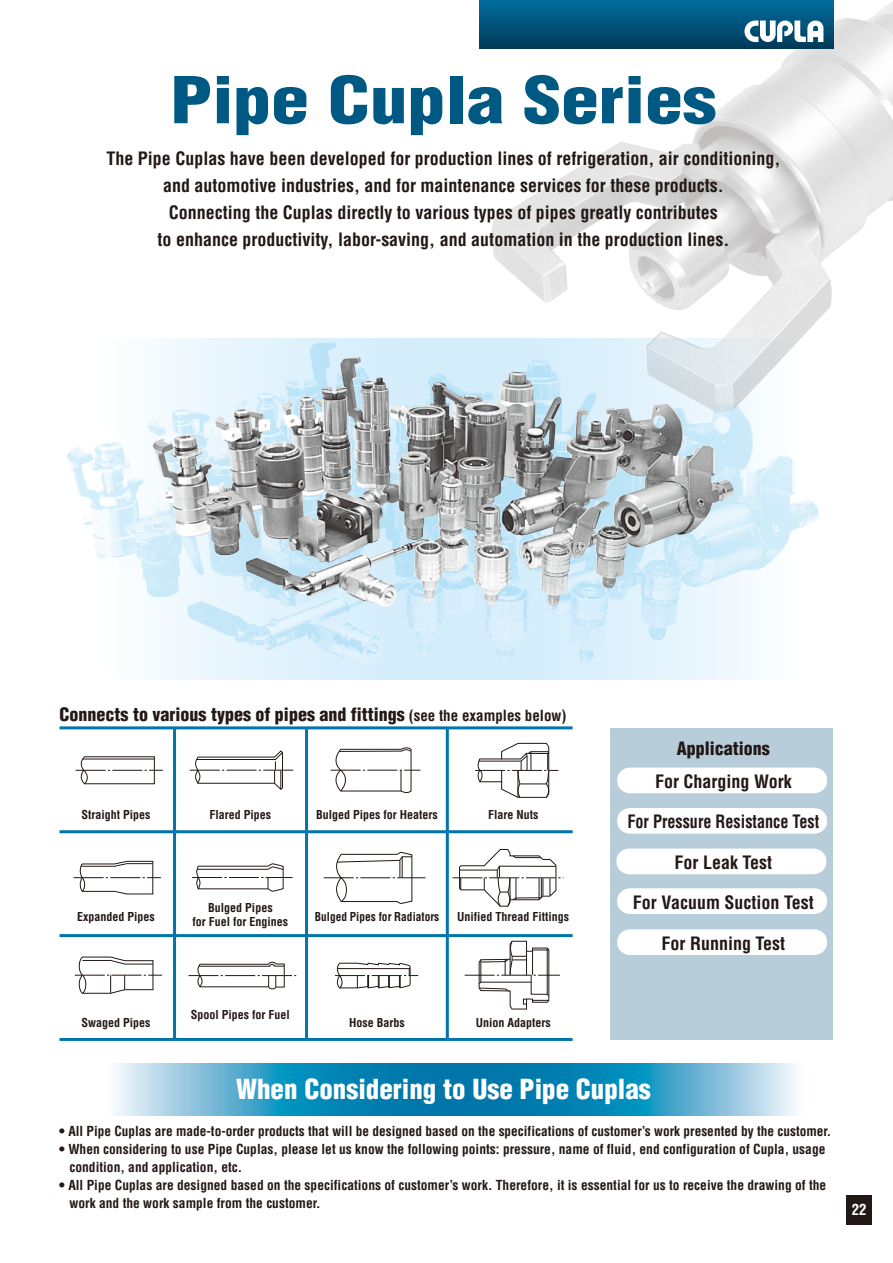
<style>
.page{position:relative;width:893px;height:1263px;background:#fff}
.page>*{position:absolute;margin:0;border:0;box-sizing:border-box;transform-origin:0 0}
.t1{font:900 condensed 63px "Helvetica";color:#005982;scale:1.2 1}
.t2{font:900 condensed 27px "Helvetica";color:#fff}
.t3{font:700 condensed 18px/27px "Helvetica";color:#221815;text-align:center}
.t4{font:900 condensed 18px "Helvetica";color:#221815}
.t5{font:700 condensed 18px "Helvetica";color:#221815;scale:.9 1}
.t6{font:700 condensed 15px "Helvetica";color:#fff}
.t7{font:700 condensed 13.5px/18px "Helvetica";color:#221815}
.t8{font:700 condensed 12px/14.4px "Helvetica";color:#221815;text-align:center}
.t9{font:700 condensed 12px "Helvetica";color:#221815;scale:.95 1}
.s1{font-weight:700;font-size:15px}
</style>
<div class="page">
<svg style="left:67px;top:339px;width:752px;height:341px"></svg>
<img style="left:140px;top:342px;width:178px;height:168px">
<svg style="left:115px;top:1063px;width:680px;height:52px;background:#3e9fc5"></svg>
<div style="left:610px;top:728px;width:223px;height:311px;background:#b7cdda"></div>
<img style="left:492px;top:0;width:401px;height:413px">
<img style="left:209px;top:358px;width:138px;height:130px">
<svg style="left:75px;top:957px;width:87px;height:37px"></svg>
<svg style="left:74px;top:861px;width:87px;height:33px"></svg>
<svg style="left:190px;top:750px;width:104px;height:40px"></svg>
<svg style="left:76px;top:756px;width:87px;height:28px"></svg>
<svg style="left:324px;top:852px;width:101px;height:52px"></svg>
<svg style="left:192px;top:863px;width:100px;height:28px"></svg>
<svg style="left:188px;top:962px;width:108px;height:27px"></svg>
<svg style="left:331px;top:747px;width:89px;height:46px"></svg>
<svg style="left:335px;top:963px;width:83px;height:25px"></svg>
<svg style="left:475px;top:743px;width:83px;height:55px"></svg>
<svg style="left:452px;top:849px;width:111px;height:58px"></svg>
<svg style="left:465px;top:941px;width:95px;height:68px"></svg>
<hr style="left:446px;top:728px;width:3px;height:311px;background:#0075a9">
<div style="left:617px;top:767px;width:210px;height:26px;background:#fff;border-radius:13px"></div>
<div style="left:617px;top:808px;width:210px;height:26px;background:#fff;border-radius:13px"></div>
<div style="left:616px;top:848px;width:210px;height:26px;background:#fff;border-radius:13px"></div>
<div style="left:617px;top:888px;width:210px;height:26px;background:#fff;border-radius:13px"></div>
<div style="left:617px;top:929px;width:210px;height:26px;background:#fff;border-radius:13px"></div>
<hr style="left:60px;top:726px;width:513px;height:3px;background:#0075a9">
<hr style="left:60px;top:830px;width:513px;height:3px;background:#0075a9">
<hr style="left:60px;top:934px;width:513px;height:3px;background:#0075a9">
<hr style="left:60px;top:1038px;width:513px;height:3px;background:#0075a9">
<hr style="left:305px;top:728px;width:3px;height:311px;background:#0075a9">
<hr style="left:173px;top:728px;width:3px;height:311px;background:#0075a9">
<div style="left:846px;top:1195px;width:25px;height:30px;background:#221815"></div>
<div style="left:479px;top:0;width:354px;height:48px;background:linear-gradient(to bottom,#016e9e,#013d5b)"></div>
<svg style="left:744px;top:21px;width:79px;height:21px"></svg>
<h1 class="t1" style="left:170px;top:61px;width:457px">Pipe Cupla Series</h1>
<p class="t3" style="left:106px;top:145px;width:675px">The Pipe Cuplas have been developed for production lines of refrigeration, air conditioning, and automotive industries, and for maintenance services for these products.<br>Connecting the Cuplas directly to various types of pipes greatly contributes<br>to enhance productivity, labor-saving, and automation in the production lines.</p>
<h3 class="t4" style="left:60px;top:703px;width:509px">Connects to various types of pipes and fittings <span class="s1">(see the examples below)</span></h3>
<p class="t8" style="left:81px;top:807px;width:71px">Straight Pipes</p>
<p class="t8" style="left:210px;top:807px;width:63px">Flared Pipes</p>
<p class="t8" style="left:316px;top:807px;width:123px">Bulged Pipes for Heaters</p>
<p class="t8" style="left:488px;top:807px;width:52px">Flare Nuts</p>
<p class="t8" style="left:77px;top:909px;width:79px">Expanded Pipes</p>
<p class="t8" style="left:193px;top:900px;width:97px">Bulged Pipes<br>for Fuel for Engines</p>
<p class="t9" style="left:315px;top:909px;width:133px">Bulged Pipes for Radiators</p>
<p class="t8" style="left:457px;top:909px;width:114px">Unified Thread Fittings</p>
<h3 class="t4" style="left:677px;top:737px;width:95px">Applications</h3>
<h3 class="t3" style="left:655px;top:768px;width:138px">For Charging Work</h3>
<h3 class="t5" style="left:627px;top:811px;width:215px">For Pressure Resistance Test</h3>
<h3 class="t3" style="left:674px;top:849px;width:99px">For Leak Test</h3>
<h3 class="t3" style="left:633px;top:889px;width:182px">For Vacuum Suction Test</h3>
<h3 class="t3" style="left:661px;top:930px;width:125px">For Running Test</h3>
<p class="t8" style="left:81px;top:1015px;width:71px">Swaged Pipes</p>
<p class="t8" style="left:191px;top:1007px;width:101px">Spool Pipes for Fuel</p>
<p class="t8" style="left:349px;top:1015px;width:57px">Hose Barbs</p>
<p class="t8" style="left:476px;top:1015px;width:76px">Union Adapters</p>
<h2 class="t2" style="left:236px;top:1072px;width:416px">When Considering to Use Pipe Cuplas</h2>
<p class="t7" style="left:59px;top:1122px;width:774px">• All Pipe Cuplas are made-to-order products that will be designed based on the specifications of customer’s work presented by the customer.</p>
<p class="t7" style="left:69px;top:1140px;width:758px;text-indent:-10px">• When considering to use Pipe Cuplas, please let us know the following points: pressure, name of fluid, end configuration of Cupla, usage condition, and application, etc.</p>
<p class="t7" style="left:69px;top:1176px;width:758px;text-indent:-10px">• All Pipe Cuplas are designed based on the specifications of customer’s work. Therefore, it is essential for us to receive the drawing of the work and the work sample from the customer.</p>
<p class="t6" style="left:852px;top:1200px;width:16px">22</p>
</div>
